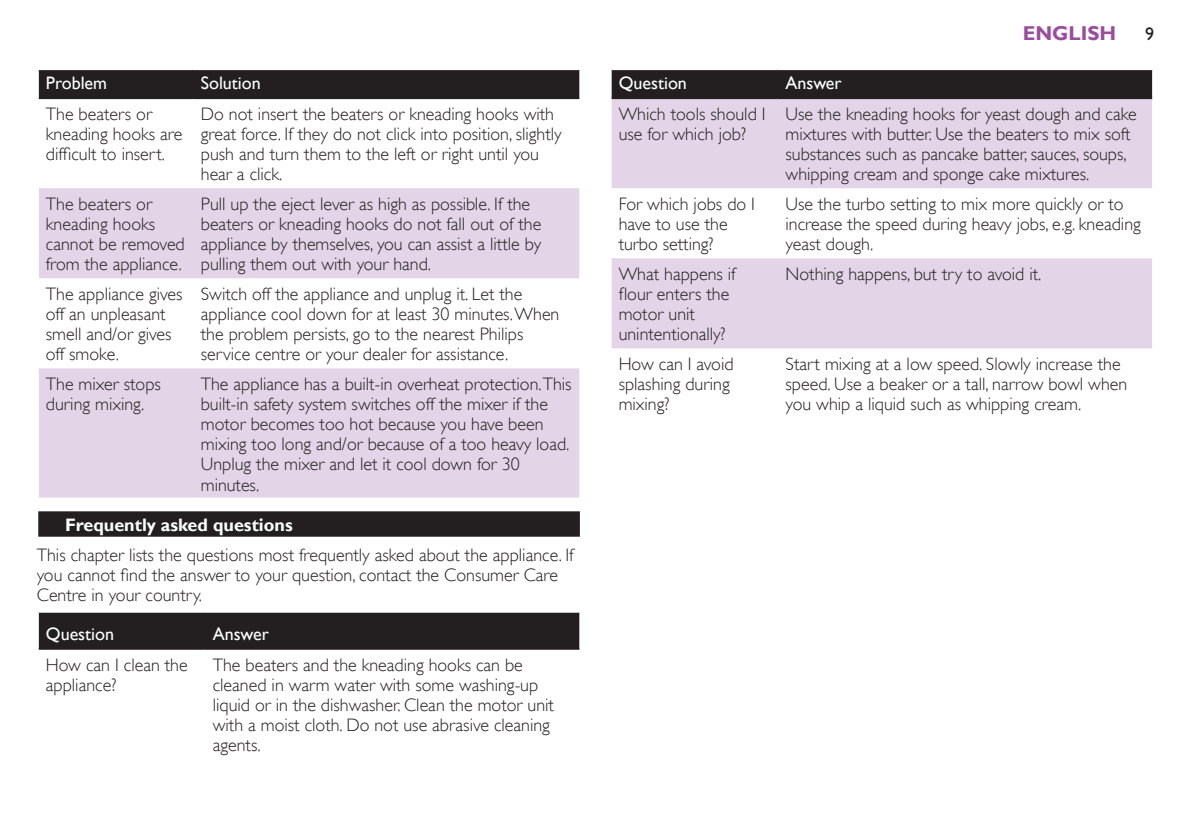
<style>
.page{position:relative;width:1191px;height:840px;background:#fff}
.page>*{position:absolute;margin:0;border:0;box-sizing:border-box;transform-origin:0 0}
.t1{font:700 20px "Gill Sans Alt One WGL";color:#9a4c9d}
.t2{font:18px/20px "Gill Sans Alt One WGL Light";color:#231f20}
.t3{font:18px "Gill Sans Alt One WGL";color:#fff}
.t4{font:700 18px "Gill Sans Alt One WGL";color:#fff}
.t5{font:18px "Gill Sans Alt One WGL";color:#231f20}
</style>
<div class="page">
<div style="left:37px;top:510px;width:544px;height:28px;background:#626060"></div>
<div style="left:38px;top:511px;width:542px;height:25px;background:#231f20"></div>
<div style="left:39px;top:70px;width:540px;height:27px;background:#231f20"></div>
<svg style="left:39px;top:188px;width:540px;height:309px;fill:#e4d4e7"></svg>
<hr style="left:39px;top:97px;width:154px;height:2px;background:#231f20">
<hr style="left:193px;top:97px;width:386px;height:2px;background:#231f20">
<div style="left:39px;top:612px;width:540px;height:35px;background:#231f20"></div>
<hr style="left:39px;top:647px;width:166px;height:2px;background:#231f20">
<hr style="left:205px;top:647px;width:374px;height:2px;background:#231f20">
<div style="left:611px;top:70px;width:541px;height:27px;background:#231f20"></div>
<svg style="left:611px;top:99px;width:541px;height:249px;fill:#e4d4e7"></svg>
<hr style="left:611px;top:97px;width:166px;height:2px;background:#231f20">
<hr style="left:777px;top:97px;width:375px;height:2px;background:#231f20">
<p class="t3" style="left:46px;top:71px;width:63px">Problem</p>
<p class="t3" style="left:201px;top:71px;width:61px">Solution</p>
<p class="t2" style="left:46px;top:104px;width:138px">The beaters or kneading hooks are difficult to insert.</p>
<p class="t2" style="left:201px;top:104px;width:362px">Do not insert the beaters or kneading hooks with great force. If they do not click into position, slightly push and turn them to the left or right until you hear a click.</p>
<p class="t2" style="left:46px;top:194px;width:140px">The beaters or kneading hooks cannot be removed from the appliance.</p>
<p class="t2" style="left:201px;top:194px;width:342px">Pull up the eject lever as high as possible. If the beaters or kneading hooks do not fall out of the appliance by themselves, you can assist a little by pulling them out with your hand.</p>
<p class="t2" style="left:46px;top:284px;width:138px">The appliance gives off an unpleasant smell and/or gives off smoke.</p>
<p class="t2" style="left:201px;top:284px;width:360px">Switch off the appliance and unplug it. Let the appliance cool down for at least 30 minutes. When the problem persists, go to the nearest Philips service centre or your dealer for assistance.</p>
<p class="t2" style="left:46px;top:374px;width:117px">The mixer stops during mixing.</p>
<p class="t2" style="left:201px;top:374px;width:372px">The appliance has a built-in overheat protection.This built-in safety system switches off the mixer if the motor becomes too hot because you have been mixing too long and/or because of a too heavy load.<br>Unplug the mixer and let it cool down for 30 minutes.</p>
<p class="t4" style="left:65px;top:512px;width:229px">Frequently asked questions</p>
<p class="t2" style="left:37px;top:544px;width:538px">This chapter lists the questions most frequently asked about the appliance. If you cannot find the answer to your question, contact the Consumer Care<br>Centre in your country.</p>
<p class="t3" style="left:46px;top:621px;width:70px">Question</p>
<p class="t3" style="left:213px;top:621px;width:58px">Answer</p>
<p class="t2" style="left:46px;top:654px;width:143px">How can I clean the appliance?</p>
<p class="t2" style="left:213px;top:654px;width:343px">The beaters and the kneading hooks can be cleaned in warm water with some washing-up liquid or in the dishwasher. Clean the motor unit with a moist cloth. Do not use abrasive cleaning agents.</p>
<p class="t1" style="left:1022px;top:20px;width:90px">English</p>
<p class="t5" style="left:1145px;top:22px;width:10px">9</p>
<p class="t3" style="left:618px;top:71px;width:70px">Question</p>
<p class="t3" style="left:785px;top:71px;width:58px">Answer</p>
<p class="t2" style="left:618px;top:104px;width:148px">Which tools should I use for which job?</p>
<p class="t2" style="left:785px;top:104px;width:353px">Use the kneading hooks for yeast dough and cake mixtures with butter. Use the beaters to mix soft substances such as pancake batter, sauces, soups, whipping cream and sponge cake mixtures.</p>
<p class="t2" style="left:618px;top:194px;width:138px">For which jobs do I have to use the turbo setting?</p>
<p class="t2" style="left:785px;top:194px;width:357px">Use the turbo setting to mix more quickly or to increase the speed during heavy jobs, e.g. kneading yeast dough.</p>
<p class="t2" style="left:618px;top:264px;width:118px">What happens if flour enters the motor unit unintentionally?</p>
<p class="t2" style="left:785px;top:264px;width:257px">Nothing happens, but try to avoid it.</p>
<p class="t2" style="left:618px;top:354px;width:116px">How can I avoid splashing during mixing?</p>
<p class="t2" style="left:785px;top:354px;width:343px">Start mixing at a low speed. Slowly increase the speed. Use a beaker or a tall, narrow bowl when you whip a liquid such as whipping cream.</p>
</div>
